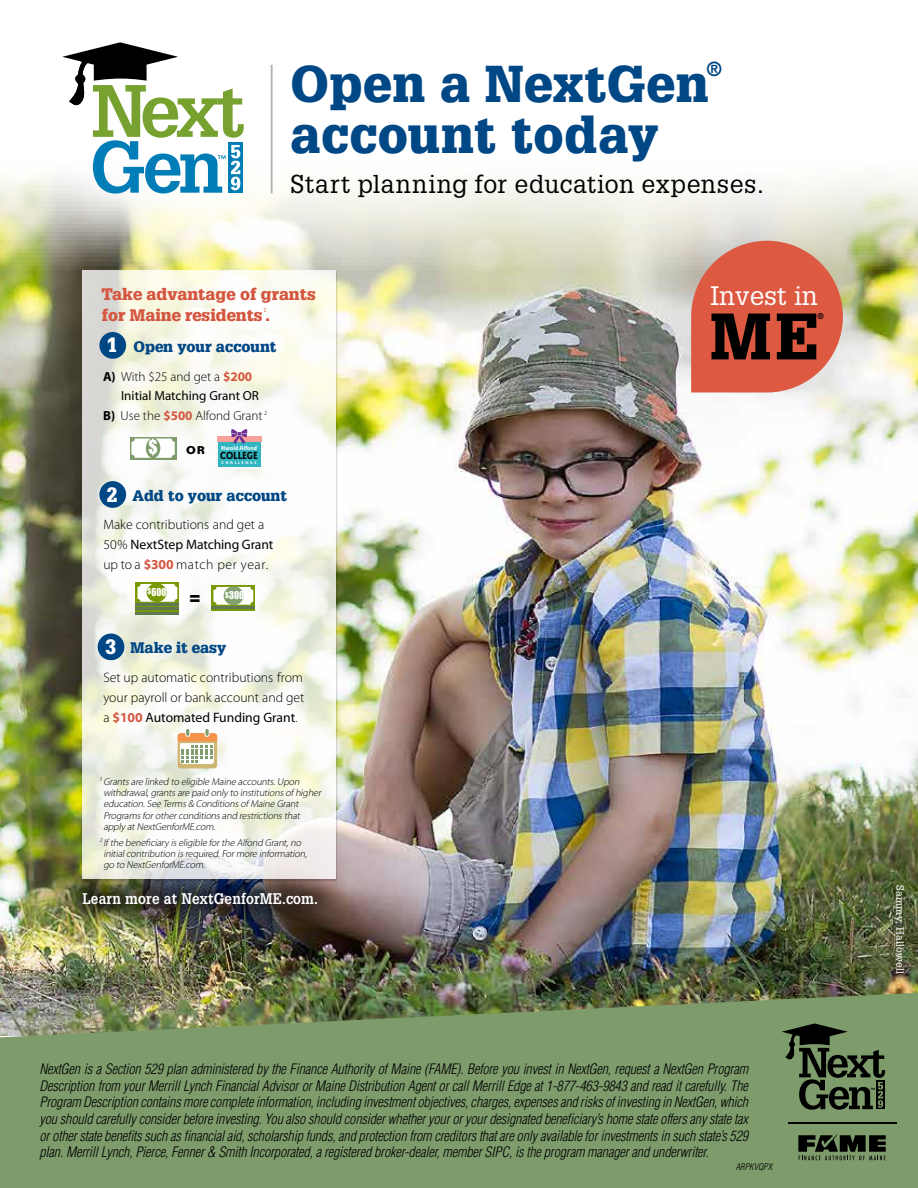
<style>
.page{position:relative;width:918px;height:1188px;background:#fff}
.page>*{position:absolute;margin:0;border:0;box-sizing:border-box;transform-origin:0 0}
.t1{font:900 64.05px "Glypha";color:#000}
.t2{font:900 50.55px "Glypha";letter-spacing:.015em;color:#004785}
.t3{font:700 26.85px "Bailey Sans ITC";color:#000;scale:1.18 1}
.t4{font:26.1px "Glypha";color:#fff}
.t5{font:25.35px "Glypha";letter-spacing:.03em;color:#000}
.t6{font:900 19.95px "Glypha";color:#004785}
.t7{font:18.15px "Impact";color:#fff;scale:.93 1}
.t8{font:900 16.35px/20.1px "Glypha";color:#d55640}
.t9{font:700 15px "Glypha";letter-spacing:.015em;color:#fff;scale:.9 1}
.t10{font:900 14.85px "Glypha";color:#004785}
.t11{font:italic 300 condensed 14.1px/16.6px "Helvetica LT Std";letter-spacing:-.01em;color:#000;text-align:justify}
.t12{font:300 13.65px/20px "Myriad Pro";color:#000}
.t13{font:300 13.2px "Myriad Pro";color:#000}
.t14{font:13.2px "Myriad Pro";color:#000}
.t15{font:700 10.65px "Goudy Sans";color:#000;scale:.9 1}
.t16{font:10.35px "Glypha";letter-spacing:.035em;color:#fff}
.t17{font:italic 300 10.05px/11.4px "Myriad Pro";letter-spacing:-.025em;color:#000}
.t18{font:10.05px "Impact";color:#fff;scale:.93 1}
.t19{font:italic 300 condensed 9px "Helvetica LT Std";color:#000}
.t20{font:900 8.25px "Glypha";color:#000}
.t21{font:700 6px "Goudy Sans";color:#fff}
.t22{font:5.85px "Glypha";color:#d55640}
.t23{font:700 4.05px "Goudy Sans";letter-spacing:.42em;color:#fff}
.s1{font-size:20.4px;color:#fff}
.s2{font-weight:700}
.s3{font-weight:700;color:#d55640}
.s4{font-family:"Bailey Sans ITC";font-size:13.2px;color:#000}
.s5{font-weight:400}
</style>
<div class="page">
<img style="left:0;top:173px;width:918px;height:820px">
<svg style="left:3px;top:64px;width:304px;height:192px"></svg>
<svg style="left:62px;top:42px;width:182px;height:152px"></svg>
<svg style="left:0;top:993px;width:918px;height:195px;background:#7b9768"></svg>
<svg style="left:691px;top:241px;width:152px;height:152px;background:#db6d58"></svg>
<hr style="left:271px;top:65px;width:2px;height:128px;background:#b1b4b6">
<img style="left:53px;top:863px;width:293px;height:73px">
<div style="left:82px;top:270px;width:257px;height:612px;background:#000;opacity:.3"></div>
<svg style="left:82px;top:271px;width:253px;height:608px"></svg>
<div style="left:99px;top:332px;width:27px;height:27px;background:#004785;border-radius:50%"></div>
<div style="left:99px;top:481px;width:27px;height:27px;background:#004785;border-radius:50%"></div>
<div style="left:98px;top:634px;width:26px;height:26px;background:#004785;border-radius:50%"></div>
<svg style="left:136px;top:583px;width:43px;height:20px"></svg>
<svg style="left:137px;top:584px;width:40px;height:18px"></svg>
<svg style="left:136px;top:605px;width:43px;height:7px"></svg>
<hr style="left:136px;top:603px;width:43px;height:2px;background:#607952">
<hr style="left:136px;top:608px;width:43px;height:2px;background:#607952">
<hr style="left:136px;top:612px;width:43px;height:2px;background:#607952">
<div style="left:147px;top:583px;width:20px;height:19px;background:#789904;border-radius:50%"></div>
<svg style="left:212px;top:586px;width:43px;height:20px"></svg>
<svg style="left:213px;top:587px;width:40px;height:18px"></svg>
<svg style="left:212px;top:608px;width:43px;height:3px"></svg>
<hr style="left:212px;top:606px;width:43px;height:2px;background:#607952">
<div style="left:224px;top:586px;width:20px;height:19px;background:#82a06f;border-radius:50%"></div>
<div style="left:178px;top:733px;width:39px;height:35px;background:#cfb672;border-radius:3px"></div>
<svg style="left:178px;top:728px;width:39px;height:36px"></svg>
<svg style="left:130px;top:437px;width:46px;height:22px"></svg>
<svg style="left:131px;top:439px;width:44px;height:19px"></svg>
<div style="left:218px;top:440px;width:43px;height:27px;background:#31b5c1"></div>
<div style="left:217px;top:436px;width:45px;height:5px;background:#f7a19a"></div>
<svg style="left:231px;top:429px;width:16px;height:15px"></svg>
<svg style="left:776px;top:1023px;width:109px;height:95px;background:#556948"></svg>
<hr style="left:788px;top:1122px;width:108px;height:1px;background:#000">
<svg style="left:793px;top:1133px;width:93px;height:35px;background:#4e6143"></svg>
<h2 class="t2" style="left:290px;top:54px;width:420px">Open a NextGen</h2>
<h3 class="t6" style="left:707px;top:56px;width:17px">®</h3>
<h2 class="t2" style="left:290px;top:104px;width:370px">account today</h2>
<h3 class="t5" style="left:290px;top:168px;width:475px">Start planning for education expenses.</h3>
<p class="t8" style="left:102px;top:284px;width:216px">Take advantage of grants for Maine residents .</p>
<p class="t22" style="left:264px;top:307px;width:5px">1</p>
<p class="t10" style="left:107px;top:338px;width:171px"><span class="s1">1</span> Open your account</p>
<p class="t13" style="left:103px;top:370px;width:151px"><span class="s2">A)</span> With $25 and get a <span class="s3">$200</span></p>
<p class="t14" style="left:121px;top:388px;width:139px">Initial Matching Grant OR</p>
<p class="t13" style="left:103px;top:408px;width:166px"><span class="s2">B)</span> Use the <span class="s3">$500</span> Alfond Grant <sup>2</sup></p>
<p class="t7" style="left:149px;top:433px;width:11px">$</p>
<p class="t21" style="left:186px;top:445px;width:72px"><span class="s4">OR</span> Harold Alfond</p>
<p class="t15" style="left:220px;top:449px;width:43px">COLLEGE</p>
<p class="t23" style="left:222px;top:460px;width:36px">CHALLENGE</p>
<p class="t10" style="left:107px;top:487px;width:182px"><span class="s1">2</span> Add to your account</p>
<p class="t12" style="left:103px;top:515px;width:171px">Make contributions and get a<br>50% <span class="s5">NextStep Matching Grant </span>up to a <span class="s3">$300</span> match per year.</p>
<p class="t18" style="left:148px;top:585px;width:22px"><sup>$</sup>600</p>
<p class="t18" style="left:225px;top:588px;width:22px"><sup>$</sup>300</p>
<h3 class="t3" style="left:188px;top:582px;width:14px">=</h3>
<p class="t10" style="left:105px;top:639px;width:123px"><span class="s1">3</span> Make it easy</p>
<p class="t12" style="left:103px;top:668px;width:203px;text-align:justify">Set up automatic contributions from your payroll or bank account and get a <span class="s3">$100</span> <span class="s5">Automated Funding Grant</span>.</p>
<p class="t17" style="left:103px;top:776px;width:221px;text-indent:-4px"><sup>1</sup> Grantsare linked to eligible Maine accounts.Upon withdrawal,grantsare paid only to institutionsof higher education.See Terms&amp; Conditionsof Maine Grant Programsforotherconditionsand restrictionsthat apply atNextGenforME.com.</p>
<p class="t17" style="left:103px;top:837px;width:207px;text-indent:-4px"><sup>2</sup> If the beneficiary iseligible forthe Alfond Grant,no initialcontribution isrequired.Formore information, go to NextGenforME.com.</p>
<p class="t9" style="left:82px;top:890px;width:263px">Learn more at NextGenforME.com.</p>
<h3 class="t4" style="left:711px;top:280px;width:109px">Invest in</h3>
<h1 class="t1" style="left:711px;top:298px;width:109px">ME</h1>
<p class="t20" style="left:817px;top:312px;width:8px">®</p>
<p class="t11" style="left:40px;top:1061px;width:710px">NextGen is a Section 529 plan administered by the Finance Authority of Maine (FAME). Before you invest in NextGen, request a NextGen Program Description from your Merrill Lynch Financial Advisor or Maine Distribution Agent or call Merrill Edge at 1-877-463-9843 and read it carefully. The Program Description contains more complete information, including investment objectives, charges, expenses and risks of investing in NextGen, which you should carefully consider before investing. You also should consider whether your or your designated beneficiary’s home state offers any state tax or other state benefits such as financial aid, scholarship funds, and protection from creditors that are only available for investments in such state’s 529 plan. Merrill Lynch, Pierce, Fenner &amp; Smith Incorporated, a registered broker-dealer, member SIPC, is the program manager and underwriter.</p>
<p class="t19" style="left:736px;top:1161px;width:38px">ARPKVQPX</p>
<p class="t16" style="left:907px;top:885px;width:91px;rotate:90deg">Sammy, Hallowell</p>
</div>
